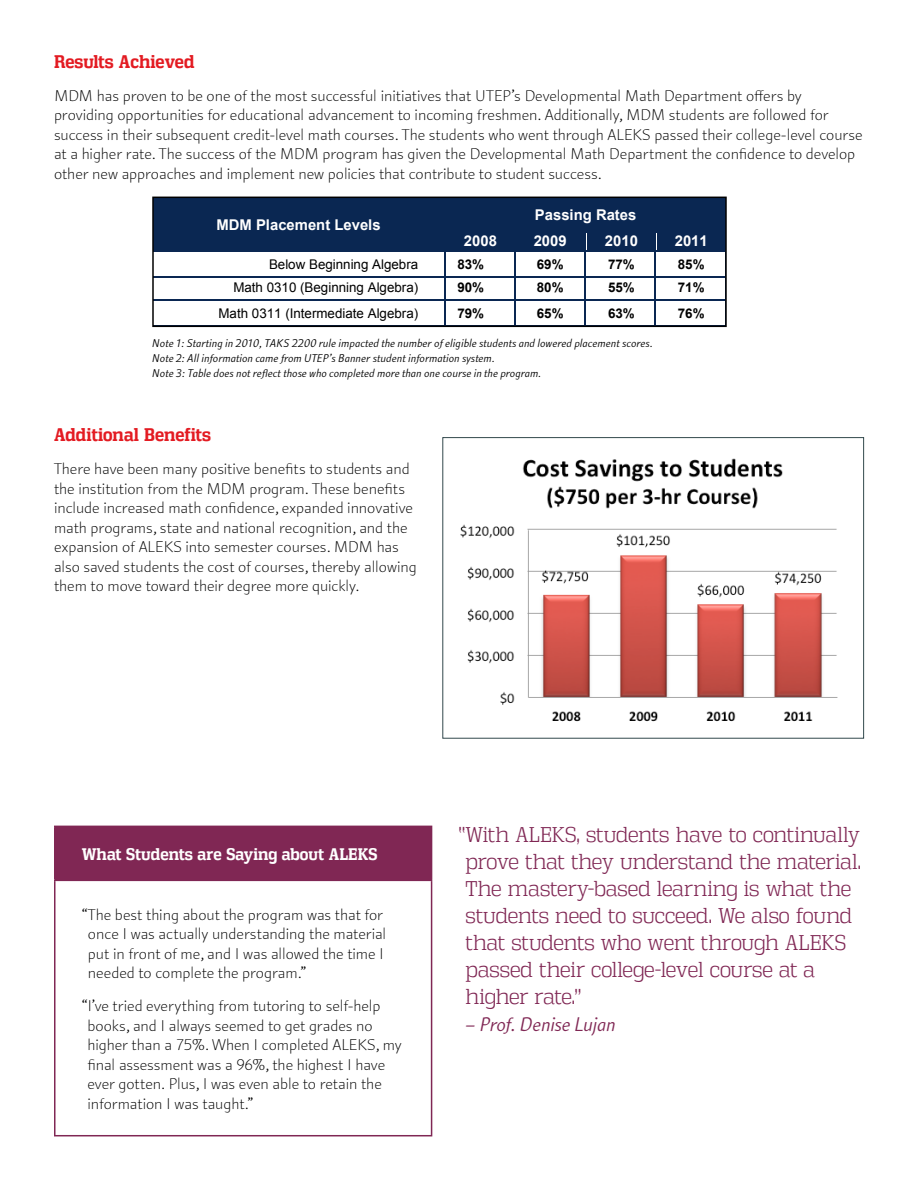
<style>
.page{position:relative;width:918px;height:1188px;background:#fff}
.page>*{position:absolute;margin:0;border:0;box-sizing:border-box;transform-origin:0 0}
.t1{font:21px/27px "Vectipede Lt";letter-spacing:-.005em;color:#802754}
.t2{font:italic 21px "Arum Sans";letter-spacing:-.01em;color:#802754}
.t3{font:700 18px "Vectipede Rg";letter-spacing:-.005em;color:#e31b22}
.t4{font:300 16.5px/19.5px "Arum Sans";letter-spacing:-.005em;color:#000}
.t5{font:700 16.5px "Vectipede Rg";color:#fff}
.t6{font:700 14.85px "Arial";color:#fff}
.t7{font:13.35px "Arial";color:#000}
.t8{font:700 13.35px "Arial";color:#000}
.t9{font:italic 12px/15px "Arum Sans";letter-spacing:.005em;color:#000}
</style>
<div class="page">
<div style="left:153px;top:199px;width:292px;height:52px;background:#0a2752"></div>
<div style="left:446px;top:199px;width:279px;height:32px;background:#0a2752"></div>
<hr style="left:445px;top:199px;width:1px;height:32px;background:#0a2752">
<div style="left:446px;top:233px;width:68px;height:18px;background:#0a2752"></div>
<div style="left:516px;top:233px;width:70px;height:18px;background:#0a2752"></div>
<div style="left:587px;top:233px;width:68px;height:18px;background:#0a2752"></div>
<div style="left:657px;top:233px;width:68px;height:18px;background:#0a2752"></div>
<hr style="left:446px;top:231px;width:68px;height:2px;background:#0a2752">
<hr style="left:516px;top:231px;width:68px;height:2px;background:#0a2752">
<hr style="left:586px;top:231px;width:68px;height:2px;background:#0a2752">
<hr style="left:655px;top:231px;width:70px;height:2px;background:#0a2752">
<hr style="left:153px;top:251px;width:292px;height:1px;background:#0a2752">
<hr style="left:446px;top:251px;width:68px;height:1px;background:#0a2752">
<svg style="left:514px;top:231px;width:2px;height:21px"></svg>
<hr style="left:516px;top:251px;width:68px;height:1px;background:#0a2752">
<hr style="left:586px;top:251px;width:68px;height:1px;background:#0a2752">
<hr style="left:655px;top:251px;width:70px;height:1px;background:#0a2752">
<hr style="left:514px;top:252px;width:2px;height:24px;background:#0a2752">
<hr style="left:584px;top:252px;width:2px;height:24px;background:#0a2752">
<hr style="left:153px;top:276px;width:292px;height:1px;background:#0a2752">
<hr style="left:446px;top:276px;width:68px;height:1px;background:#0a2752">
<hr style="left:516px;top:276px;width:68px;height:1px;background:#0a2752">
<hr style="left:586px;top:276px;width:68px;height:1px;background:#0a2752">
<hr style="left:655px;top:276px;width:70px;height:1px;background:#0a2752">
<hr style="left:514px;top:277px;width:2px;height:23px;background:#0a2752">
<hr style="left:584px;top:277px;width:2px;height:23px;background:#0a2752">
<hr style="left:153px;top:300px;width:292px;height:1px;background:#0a2752">
<hr style="left:446px;top:300px;width:68px;height:1px;background:#0a2752">
<hr style="left:516px;top:300px;width:68px;height:1px;background:#0a2752">
<hr style="left:586px;top:300px;width:68px;height:1px;background:#0a2752">
<hr style="left:655px;top:300px;width:70px;height:1px;background:#0a2752">
<svg style="left:445px;top:231px;width:1px;height:93px"></svg>
<hr style="left:514px;top:301px;width:2px;height:24px;background:#0a2752">
<hr style="left:584px;top:301px;width:2px;height:24px;background:#0a2752">
<svg style="left:654px;top:231px;width:1px;height:93px"></svg>
<div style="left:152px;top:197px;width:575px;height:130px;border:2px solid #000"></div>
<img style="left:460px;top:458px;width:378px;height:264px">
<div style="left:442px;top:437px;width:422px;height:302px;border:1px solid #32484c"></div>
<div style="left:55px;top:826px;width:377px;height:54px;background:#802754"></div>
<hr style="left:54px;top:826px;width:378px;height:1px;background:#802754">
<hr style="left:54px;top:827px;width:2px;height:53px;background:#802754">
<hr style="left:54px;top:880px;width:378px;height:1px;background:#802754">
<hr style="left:54px;top:881px;width:2px;height:254px;background:#802754">
<hr style="left:431px;top:881px;width:1px;height:254px;background:#802754">
<hr style="left:54px;top:1135px;width:378px;height:1px;background:#802754">
<p class="t3" style="left:54px;top:51px;width:142px">Results Achieved</p>
<p class="t4" style="left:54px;top:86px;width:810px">MDM has proven to be one of the most successful initiatives that UTEP’s Developmental Math Department offers by providing opportunities for educational advancement to incoming freshmen. Additionally, MDM students are followed for success in their subsequent credit-level math courses. The students who went through ALEKS passed their college-level course at a higher rate. The success of the MDM program has given the Developmental Math Department the confidence to develop other new approaches and implement new policies that contribute to student success.</p>
<p class="t6" style="left:217px;top:215px;width:166px">MDM Placement Levels</p>
<p class="t6" style="left:535px;top:204px;width:103px">Passing Rates</p>
<p class="t6" style="left:464px;top:231px;width:35px">2008</p>
<p class="t6" style="left:534px;top:231px;width:35px">2009</p>
<p class="t6" style="left:605px;top:231px;width:35px">2010</p>
<p class="t6" style="left:675px;top:231px;width:35px">2011</p>
<p class="t7" style="left:269px;top:255px;width:151px">Below Beginning Algebra</p>
<p class="t8" style="left:457px;top:255px;width:28px">83%</p>
<p class="t8" style="left:537px;top:255px;width:28px">69%</p>
<p class="t8" style="left:608px;top:255px;width:28px">77%</p>
<p class="t8" style="left:678px;top:255px;width:28px">85%</p>
<p class="t7" style="left:233px;top:279px;width:186px">Math 0310 (Beginning Algebra)</p>
<p class="t8" style="left:457px;top:279px;width:28px">90%</p>
<p class="t8" style="left:537px;top:279px;width:28px">80%</p>
<p class="t8" style="left:608px;top:279px;width:28px">55%</p>
<p class="t8" style="left:678px;top:279px;width:28px">71%</p>
<p class="t7" style="left:219px;top:304px;width:201px">Math 0311 (Intermediate Algebra)</p>
<p class="t8" style="left:457px;top:304px;width:28px">79%</p>
<p class="t8" style="left:537px;top:304px;width:28px">65%</p>
<p class="t8" style="left:608px;top:304px;width:28px">63%</p>
<p class="t8" style="left:678px;top:304px;width:28px">76%</p>
<p class="t9" style="left:152px;top:336px;width:502px">Note 1: Starting in 2010, TAKS 2200 rule impacted the number of eligible students and lowered placement scores.<br>Note 2: All information came from UTEP’s Banner student information system.<br>Note 3: Table does not reflect those who completed more than one course in the program.</p>
<p class="t3" style="left:54px;top:424px;width:159px">Additional Benefits</p>
<p class="t4" style="left:54px;top:460px;width:364px">There have been many positive benefits to students and the institution from the MDM program. These benefits include increased math confidence, expanded innovative math programs, state and national recognition, and the expansion of ALEKS into semester courses. MDM has also saved students the cost of courses, thereby allowing them to move toward their degree more quickly.</p>
<p class="t5" style="left:82px;top:844px;width:297px">What Students are Saying about ALEKS</p>
<p class="t4" style="left:88px;top:905px;width:300px;text-indent:-6px">“The best thing about the program was that for once I was actually understanding the material put in front of me, and I was allowed the time I needed to complete the program.”</p>
<p class="t4" style="left:87px;top:997px;width:316px;text-indent:-6px">“I’ve tried everything from tutoring to self-help books, and I always seemed to get grades no higher than a 75%. When I completed ALEKS, my final assessment was a 96%, the highest I have ever gotten. Plus, I was even able to retain the information I was taught.”</p>
<p class="t1" style="left:466px;top:821px;width:396px;text-indent:-7px">“With ALEKS, students have to continually prove that they understand the material.<br>The mastery-based learning is what the students need to succeed. We also found that students who went through ALEKS passed their college-level course at a higher rate.”</p>
<p class="t2" style="left:466px;top:1012px;width:152px">– Prof. Denise Lujan</p>
</div>
